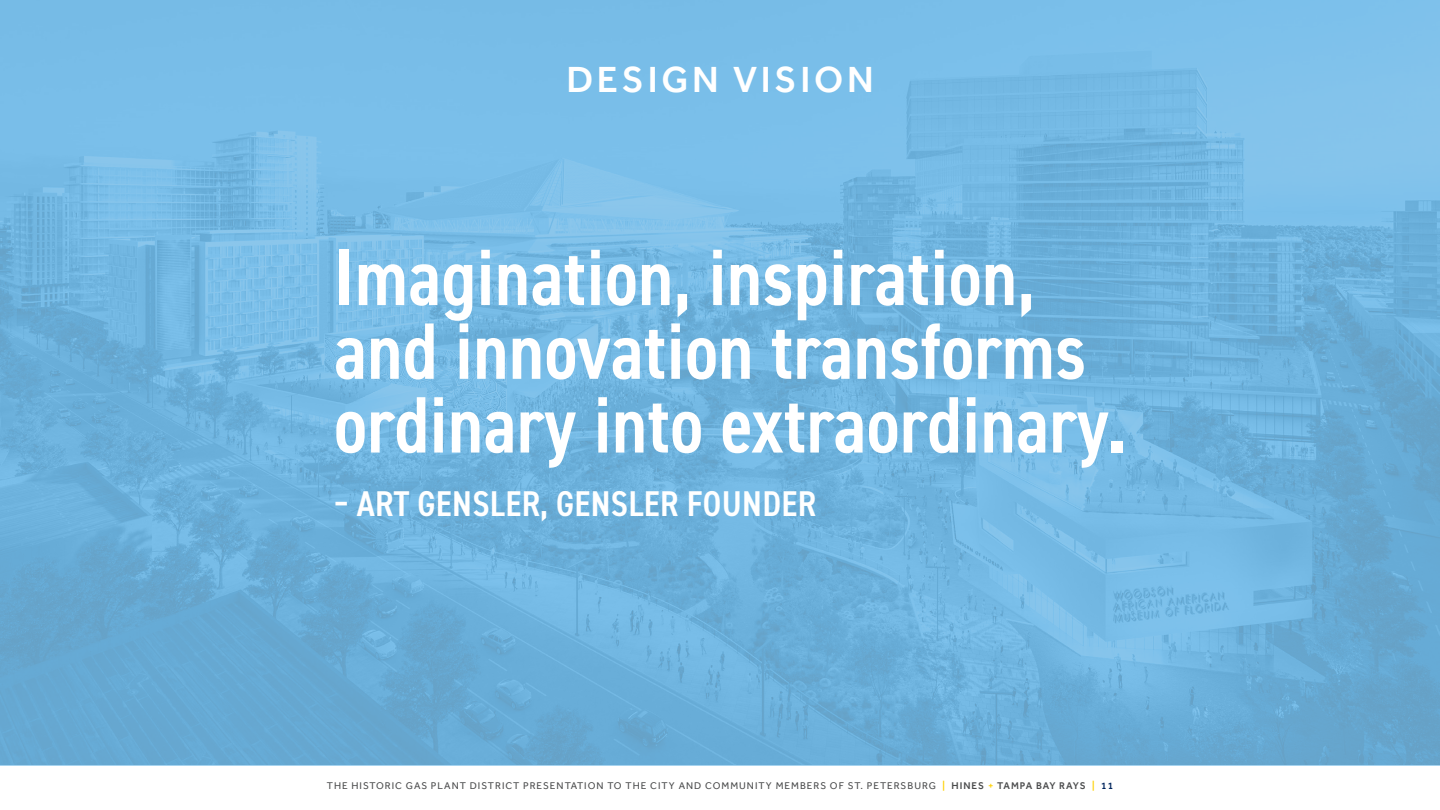
<style>
.page{position:relative;width:1440px;height:810px;background:#fff}
.page>*{position:absolute;margin:0;border:0;box-sizing:border-box;transform-origin:0 0}
.t1{font:600 condensed 80.25px/73.8px "DIN2014";color:#fff}
.t2{font:500 37.38px "Effra";letter-spacing:.1em;color:#fff}
.t3{font:600 condensed 35.88px "DIN2014";letter-spacing:.01em;color:#fff}
.t4{font:10px "Effra";letter-spacing:.1em;color:#4b4c4d}
.s1{font-weight:500;color:#fed105}
.s2{font-weight:500}
.s3{font-weight:500;color:#00255d}
</style>
<div class="page">
<hr style="left:0;top:765px;width:1440px;height:1px;background:#78bde8">
<img style="left:0;top:0;width:1440px;height:765px">
<p class="t2" style="left:566px;top:58px;width:309px">DESIGN VISION</p>
<p class="t1" style="left:334px;top:239px;width:794px">Imagination, inspiration, and innovation transforms ordinary into extraordinary.</p>
<p class="t3" style="left:334px;top:480px;width:484px">– ART GENSLER, GENSLER FOUNDER</p>
<p class="t4" style="left:327px;top:780px;width:788px">THE HISTORIC GAS PLANT DISTRICT PRESENTATION TO THE CITY AND COMMUNITY MEMBERS OF ST. PETERSBURG <span class="s1">|</span> <span class="s2">HINES</span> <span class="s1">+</span> <span class="s2">TAMPA BAY RAYS</span> <span class="s1">|</span> <span class="s3">11</span></p>
</div>
